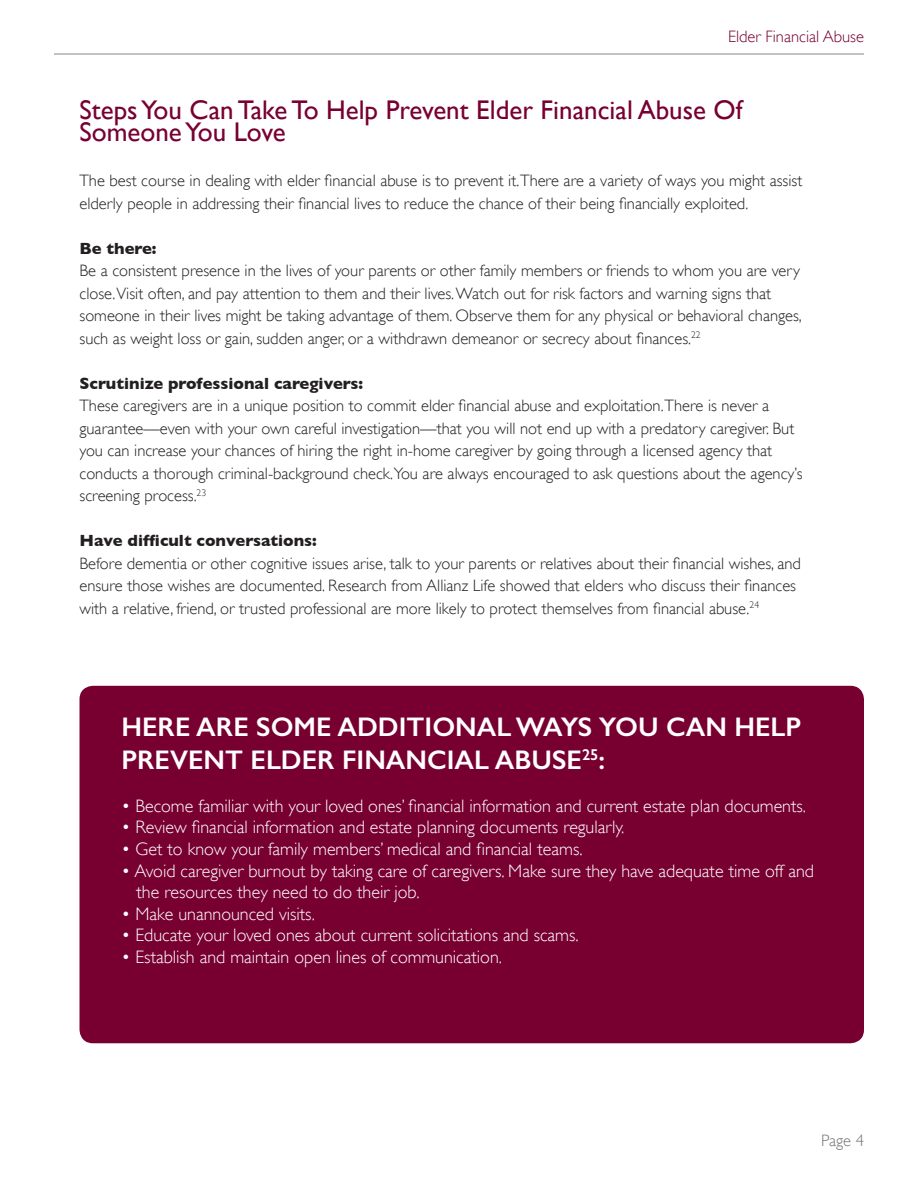
<style>
.page{position:relative;width:918px;height:1188px;background:#fff}
.page>*{position:absolute;margin:0;border:0;box-sizing:border-box;transform-origin:0 0}
.t1{font:600 27px/32.4px "Gill Sans";color:#fff}
.t2{font:27px/22.5px "Gill Sans";color:#780031}
.t3{font:300 18px "Gill Sans";color:#fff}
.t4{font:300 16.5px/22.5px "Gill Sans";color:#231f20}
.t5{font:700 16.5px "Gill Sans";color:#231f20}
.t6{font:300 16.5px "Gill Sans";color:#780031}
.t7{font:300 16.5px "Gill Sans";color:#757679}
</style>
<div class="page">
<hr style="left:54px;top:54px;width:810px;height:1px;background:#848689">
<div style="left:80px;top:686px;width:784px;height:357px;background:#780031;border-radius:14px"></div>
<p class="t6" style="left:728px;top:27px;width:137px">Elder Financial Abuse</p>
<p class="t2" style="left:80px;top:98px;width:665px">Steps You Can Take To Help Prevent Elder Financial Abuse Of<br>Someone You Love</p>
<p class="t4" style="left:80px;top:169px;width:724px">The best course in dealing with elder financial abuse is to prevent it.There are a variety of ways you might assist elderly people in addressing their financial lives to reduce the chance of their being financially exploited.</p>
<p class="t5" style="left:80px;top:239px;width:79px">Be there:</p>
<p class="t4" style="left:80px;top:259px;width:724px">Be a consistent presence in the lives of your parents or other family members or friends to whom you are very close.Visit often, and pay attention to them and their lives. Watch out for risk factors and warning signs that someone in their lives might be taking advantage of them. Observe them for any physical or behavioral changes, such as weight loss or gain, sudden anger, or a withdrawn demeanor or secrecy about finances.<sup>22</sup></p>
<p class="t5" style="left:80px;top:374px;width:285px">Scrutinize professional caregivers:</p>
<p class="t4" style="left:80px;top:394px;width:725px">These caregivers are in a unique position to commit elder financial abuse and exploitation.There is never a guarantee—even with your own careful investigation—that you will not end up with a predatory caregiver. But you can increase your chances of hiring the right in-home caregiver by going through a licensed agency that conducts a thorough criminal-background check.You are always encouraged to ask questions about the agency’s screening process.<sup>23</sup></p>
<p class="t5" style="left:80px;top:531px;width:239px">Have difficult conversations:</p>
<p class="t4" style="left:80px;top:552px;width:723px">Before dementia or other cognitive issues arise, talk to your parents or relatives about their financial wishes, and ensure those wishes are documented. Research from Allianz Life showed that elders who discuss their finances with a relative, friend, or trusted professional are more likely to protect themselves from financial abuse.<sup>24</sup></p>
<p class="t1" style="left:122px;top:711px;width:681px">HERE ARE SOME ADDITIONAL WAYS YOU CAN HELP<br>PREVENT ELDER FINANCIAL ABUSE<sup>25</sup>:</p>
<p class="t3" style="left:122px;top:796px;width:686px">• Become familiar with your loved ones’ financial information and current estate plan documents.</p>
<p class="t3" style="left:122px;top:817px;width:504px">• Review financial information and estate planning documents regularly.</p>
<p class="t3" style="left:122px;top:839px;width:463px">• Get to know your family members’ medical and financial teams.</p>
<p class="t3" style="left:122px;top:860px;width:694px">• Avoid caregiver burnout by taking care of caregivers. Make sure they have adequate time off and</p>
<p class="t3" style="left:137px;top:882px;width:285px">the resources they need to do their job.</p>
<p class="t3" style="left:122px;top:904px;width:195px">• Make unannounced visits.</p>
<p class="t3" style="left:122px;top:925px;width:459px">• Educate your loved ones about current solicitations and scams.</p>
<p class="t3" style="left:122px;top:947px;width:382px">• Establish and maintain open lines of communication.</p>
<p class="t7" style="left:821px;top:1131px;width:44px">Page 4</p>
</div>
